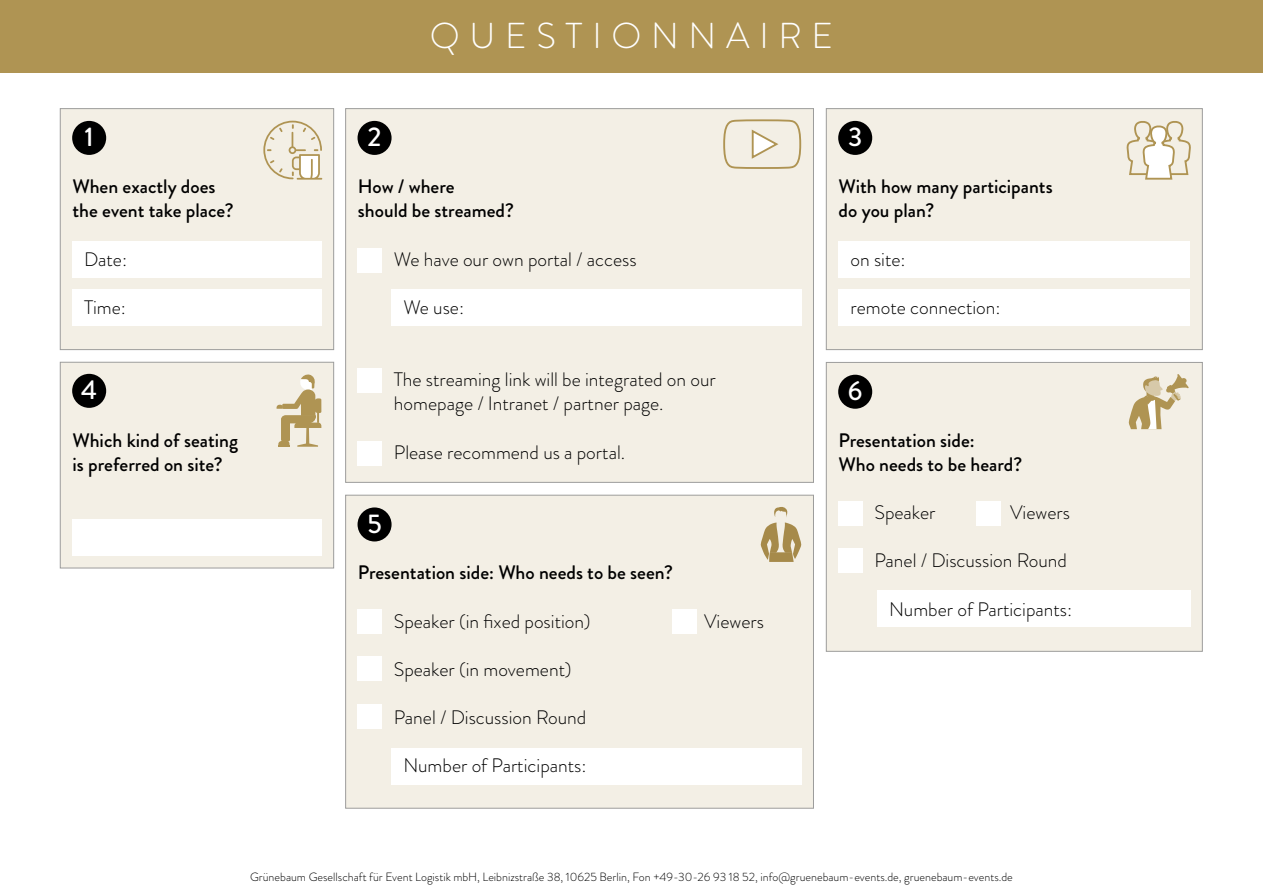
<style>
.page{position:relative;width:1263px;height:893px;background:#fff}
.page>*{position:absolute;margin:0;border:0;box-sizing:border-box;transform-origin:0 0}
.t1{font:300 36px "Brandon Grotesque";letter-spacing:.27em;color:#fff}
.t2{font:500 27px "Brandon Grotesque";color:#fff}
.t3{font:300 19.5px/24.2px "Brandon Grotesque";color:#000}
.t4{font:500 19.5px/24.2px "Brandon Grotesque";color:#000}
.t5{font:300 12px "Brandon Grotesque";color:#000}
</style>
<div class="page">
<div style="left:0;top:0;width:1263px;height:72px;background:#af9453"></div>
<div style="left:60px;top:108px;width:274px;height:242px;background:#f3efe5"></div>
<div style="left:72px;top:241px;width:249px;height:37px;background:#fff"></div>
<div style="left:72px;top:290px;width:249px;height:36px;background:#fff"></div>
<svg style="left:263px;top:121px;width:59px;height:59px;background:#e7e0cd"></svg>
<div style="left:72px;top:121px;width:34px;height:34px;background:#000;border-radius:50%"></div>
<div style="left:345px;top:108px;width:469px;height:375px;background:#f3efe5"></div>
<div style="left:392px;top:289px;width:410px;height:37px;background:#fff"></div>
<div style="left:357px;top:121px;width:35px;height:34px;background:#000;border-radius:50%"></div>
<svg style="left:722px;top:118px;width:80px;height:52px;background:#eae3d2"></svg>
<div style="left:357px;top:248px;width:24px;height:24px;background:#fff"></div>
<div style="left:357px;top:368px;width:24px;height:24px;background:#fff"></div>
<div style="left:357px;top:441px;width:24px;height:24px;background:#fff"></div>
<div style="left:825px;top:108px;width:378px;height:242px;background:#f3efe5"></div>
<div style="left:838px;top:121px;width:34px;height:34px;background:#000;border-radius:50%"></div>
<div style="left:838px;top:241px;width:352px;height:36px;background:#fff"></div>
<div style="left:838px;top:289px;width:352px;height:37px;background:#fff"></div>
<svg style="left:1125px;top:119px;width:67px;height:62px"></svg>
<div style="left:60px;top:361px;width:274px;height:208px;background:#f3efe5"></div>
<div style="left:72px;top:519px;width:249px;height:36px;background:#fff"></div>
<div style="left:72px;top:374px;width:34px;height:34px;background:#000;border-radius:50%"></div>
<svg style="left:277px;top:374px;width:44px;height:73px;background:#d5c8a6"></svg>
<div style="left:345px;top:494px;width:469px;height:315px;background:#f3efe5"></div>
<div style="left:357px;top:507px;width:35px;height:34px;background:#000;border-radius:50%"></div>
<div style="left:357px;top:609px;width:24px;height:24px;background:#fff"></div>
<div style="left:357px;top:657px;width:24px;height:24px;background:#fff"></div>
<div style="left:357px;top:705px;width:24px;height:24px;background:#fff"></div>
<div style="left:392px;top:748px;width:410px;height:36px;background:#fff"></div>
<div style="left:672px;top:609px;width:24px;height:24px;background:#fff"></div>
<div style="left:825px;top:362px;width:378px;height:290px;background:#f3efe5"></div>
<div style="left:838px;top:375px;width:34px;height:34px;background:#000;border-radius:50%"></div>
<div style="left:838px;top:501px;width:24px;height:24px;background:#fff"></div>
<div style="left:838px;top:549px;width:24px;height:24px;background:#fff"></div>
<div style="left:877px;top:590px;width:314px;height:36px;background:#fff"></div>
<div style="left:977px;top:501px;width:24px;height:24px;background:#fff"></div>
<svg style="left:1128px;top:374px;width:61px;height:55px;background:#dbcfb3"></svg>
<h1 class="t1" style="left:430px;top:11px;width:405px">QUESTIONNAIRE</h1>
<h2 class="t2" style="left:85px;top:118px;width:11px">1</h2>
<h2 class="t2" style="left:368px;top:118px;width:15px">2</h2>
<h2 class="t2" style="left:848px;top:118px;width:16px">3</h2>
<p class="t4" style="left:73px;top:175px;width:163px">When exactly does the event take place?</p>
<p class="t3" style="left:84px;top:247px;width:45px">Date:</p>
<p class="t3" style="left:84px;top:295px;width:43px">Time:</p>
<p class="t4" style="left:358px;top:175px;width:158px">How / where<br>should be streamed?</p>
<p class="t3" style="left:394px;top:247px;width:244px">We have our own portal / access</p>
<p class="t3" style="left:403px;top:295px;width:62px">We use:</p>
<p class="t4" style="left:838px;top:175px;width:216px">With how many participants do you plan?</p>
<p class="t3" style="left:850px;top:247px;width:57px">on site:</p>
<p class="t3" style="left:850px;top:295px;width:152px">remote connection:</p>
<h2 class="t2" style="left:81px;top:371px;width:18px">4</h2>
<p class="t4" style="left:73px;top:428px;width:167px">Which kind of seating is preferred on site?</p>
<p class="t3" style="left:394px;top:367px;width:323px">The streaming link will be integrated on our homepage / Intranet / partner page.</p>
<p class="t3" style="left:394px;top:440px;width:233px">Please recommend us a portal.</p>
<h2 class="t2" style="left:367px;top:505px;width:16px">5</h2>
<p class="t4" style="left:358px;top:561px;width:317px">Presentation side: Who needs to be seen?</p>
<p class="t3" style="left:394px;top:609px;width:198px">Speaker (in fixed position)</p>
<p class="t3" style="left:704px;top:609px;width:61px">Viewers</p>
<p class="t3" style="left:394px;top:657px;width:179px">Speaker (in movement)</p>
<p class="t3" style="left:394px;top:705px;width:194px">Panel / Discussion Round</p>
<h2 class="t2" style="left:848px;top:372px;width:16px">6</h2>
<p class="t4" style="left:838px;top:428px;width:185px">Presentation side:<br>Who needs to be heard?</p>
<p class="t3" style="left:874px;top:500px;width:62px">Speaker</p>
<p class="t3" style="left:1010px;top:500px;width:61px">Viewers</p>
<p class="t3" style="left:874px;top:548px;width:194px">Panel / Discussion Round</p>
<p class="t3" style="left:889px;top:597px;width:185px">Number of Participants:</p>
<p class="t3" style="left:403px;top:754px;width:185px">Number of Participants:</p>
<p class="t5" style="left:250px;top:869px;width:764px">Grünebaum Gesellschaft für Event Logistik mbH, Leibnizstraße 38, 10625 Berlin, Fon +49-30-26 93 18 52, info@gruenebaum-events.de, gruenebaum-events.de</p>
</div>
